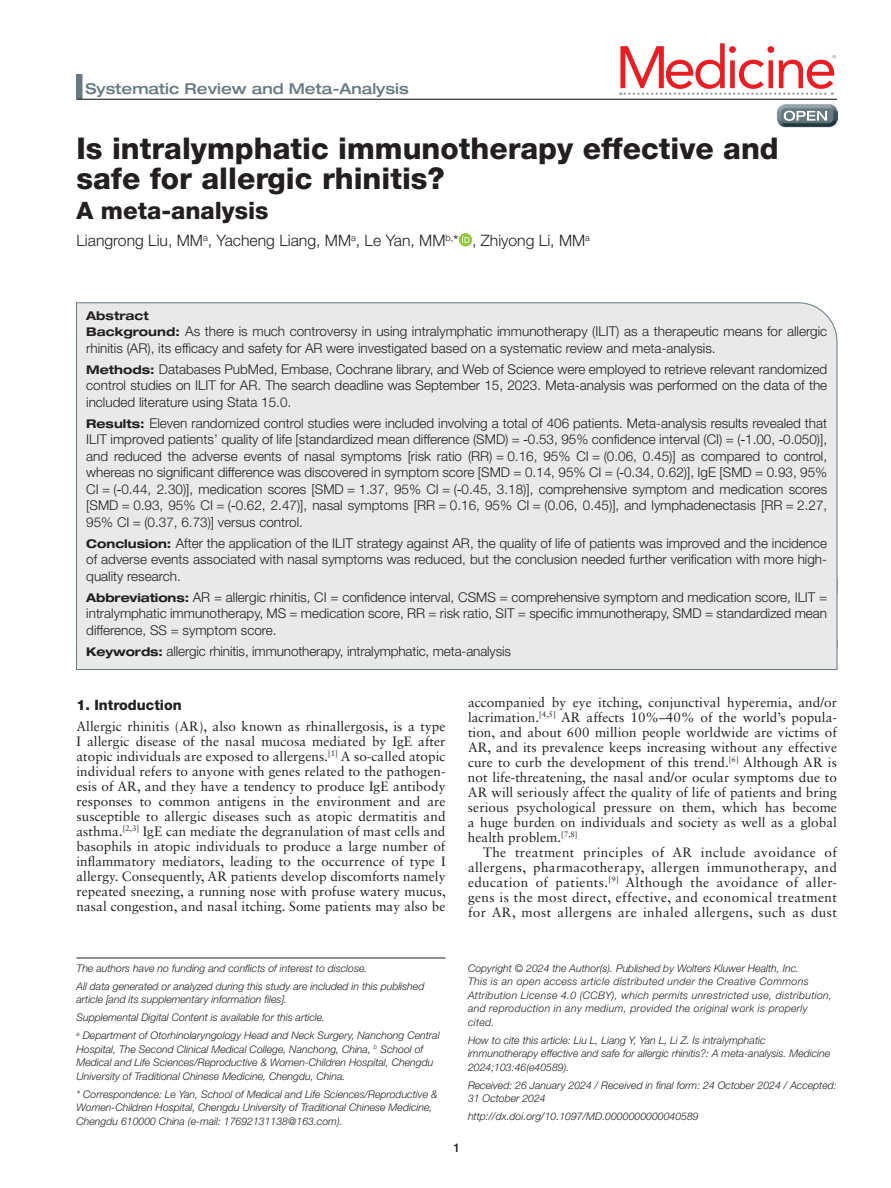
<style>
.page{position:relative;width:891px;height:1188px;background:#fff}
.page>*{position:absolute;margin:0;border:0;box-sizing:border-box;transform-origin:0 0}
.t1{font:59.4px "Avenir";letter-spacing:-.06em;color:#e71e24}
.t2{font:800 30px/30px "Helvetica Neue LT Std";color:#231f20}
.t3{font:800 24px "Helvetica Neue LT Std";color:#231f20}
.t4{font:300 15.75px "Helvetica Neue LT Std";color:#231f20}
.t5{font:500 expanded 15px "Helvetica Neue LT Std";color:#667981}
.t6{font:800 14.25px "Helvetica Neue LT Std";color:#231f20}
.t7{font:300 13.5px/16.5px "Helvetica Neue LT Std";color:#231f20;text-align:justify}
.t8{font:13.5px/15px "Sabon LT Std";letter-spacing:.005em;color:#231f20;text-align:justify}
.t9{font:700 expanded 12px "Helvetica Neue LT Std";color:#231f20}
.t10{font:500 12px "Helvetica Neue LT Std";color:#231f20}
.t11{font:italic 300 10.5px/13.5px "Helvetica Neue LT Std";color:#231f20}
.t12{font:italic 300 10.5px/13.5px "Helvetica Neue LT Std";letter-spacing:.03em;color:#231f20}
.t13{font:500 10.35px "Akzidenz Grotesk BE";color:#909295}
.s1{font-weight:700;font-stretch:expanded;font-size:12px}
.s2{font-family:"Arial Unicode MS";font-weight:400}
</style>
<div class="page">
<div style="left:76px;top:74px;width:6px;height:25px;background:#677981"></div>
<hr style="left:76px;top:99px;width:761px;height:1px;background:#231f20">
<img style="left:776px;top:104px;width:61px;height:24px">
<svg style="left:784px;top:111px;width:43px;height:10px"></svg>
<svg style="left:620px;top:93px;width:213px;height:2px"></svg>
<div style="left:76px;top:302px;width:762px;height:293px;background:#e9e9e9"></div>
<div style="left:76px;top:579px;width:761px;height:70px;background:#e9e9e9"></div>
<div style="left:76px;top:640px;width:761px;height:30px;background:#e9e9e9"></div>
<div style="left:76px;top:640px;width:761px;height:30px;border:1px solid #677981"></div>
<div style="left:459px;top:233px;width:13px;height:13px;background:#93c73e;border-radius:50%"></div>
<svg style="left:462px;top:236px;width:8px;height:7px"></svg>
<hr style="left:76px;top:958px;width:370px;height:1px;background:#231f20">
<p class="t5" style="left:86px;top:80px;width:325px">Systematic Review and Meta-Analysis</p>
<h1 class="t1" style="left:615px;top:33px;width:223px">Medicine</h1>
<p class="t13" style="left:832px;top:52px;width:6px">®</p>
<h2 class="t2" style="left:76px;top:134px;width:704px">Is intralymphatic immunotherapy effective and safe for allergic rhinitis?</h2>
<h3 class="t3" style="left:76px;top:197px;width:194px">A meta-analysis</h3>
<p class="t4" style="left:76px;top:231px;width:515px">Liangrong Liu, MM<sup>a</sup>, Yacheng Liang, MM<sup>a</sup>, Le Yan, MM<sup>b,</sup>* , Zhiyong Li, MM<sup>a</sup></p>
<p class="t9" style="left:86px;top:308px;width:64px">Abstract</p>
<p class="t7" style="left:86px;top:323px;width:743px"><span class="s1">Background:</span> As there is much controversy in using intralymphatic immunotherapy (ILIT) as a therapeutic means for allergic rhinitis (AR), its efficacy and safety for AR were investigated based on a systematic review and meta-analysis.</p>
<p class="t7" style="left:86px;top:361px;width:743px"><span class="s1">Methods:</span> Databases PubMed, Embase, Cochrane library, and Web of Science were employed to retrieve relevant randomized control studies on ILIT for AR. The search deadline was September 15, 2023. Meta-analysis was performed on the data of the included literature using Stata 15.0.</p>
<p class="t7" style="left:86px;top:415px;width:743px"><span class="s1">Results:</span> Eleven randomized control studies were included involving a total of 406 patients. Meta-analysis results revealed that ILIT improved patients’ quality of life [standardized mean difference (SMD) = <span class="s2">‐</span>0.53, 95% confidence interval (CI) = (<span class="s2">‐</span>1.00, <span class="s2">‐</span>0.050)], and reduced the adverse events of nasal symptoms [risk ratio (RR) = 0.16, 95% CI = (0.06, 0.45)] as compared to control, whereas no significant difference was discovered in symptom score [SMD = 0.14, 95% CI = (<span class="s2">‐</span>0.34, 0.62)], IgE [SMD = 0.93, 95% CI = (<span class="s2">‐</span>0.44, 2.30)], medication scores [SMD = 1.37, 95% CI = (<span class="s2">‐</span>0.45, 3.18)], comprehensive symptom and medication scores [SMD = 0.93, 95% CI = (<span class="s2">‐</span>0.62, 2.47)], nasal symptoms [RR = 0.16, 95% CI = (0.06, 0.45)], and lymphadenectasis [RR = 2.27, 95% CI = (0.37, 6.73)] versus control.</p>
<p class="t7" style="left:86px;top:535px;width:742px"><span class="s1">Conclusion:</span> After the application of the ILIT strategy against AR, the quality of life of patients was improved and the incidence of adverse events associated with nasal symptoms was reduced, but the conclusion needed further verification with more high&shy;quality research.</p>
<p class="t7" style="left:86px;top:589px;width:743px"><span class="s1">Abbreviations:</span> AR = allergic rhinitis, CI = confidence interval, CSMS = comprehensive symptom and medication score, ILIT = intralymphatic immunotherapy, MS = medication score, RR = risk ratio, SIT = specific immunotherapy, SMD = standardized mean difference, SS = symptom score.</p>
<p class="t7" style="left:86px;top:643px;width:426px"><span class="s1">Keywords:</span> allergic rhinitis, immunotherapy, intralymphatic, meta-analysis</p>
<p class="t6" style="left:76px;top:696px;width:107px">1. Introduction</p>
<p class="t8" style="left:76px;top:719px;width:371px">Allergic rhinitis (AR), also known as rhinallergosis, is a type I allergic disease of the nasal mucosa mediated by IgE after atopic individuals are exposed to allergens.<sup>[1]</sup> A so-called atopic individual refers to anyone with genes related to the pathogen&shy;esis of AR, and they have a tendency to produce IgE antibody responses to common antigens in the environment and are susceptible to allergic diseases such as atopic dermatitis and asthma.<sup>[2,3]</sup> IgE can mediate the degranulation of mast cells and basophils in atopic individuals to produce a large number of inflammatory mediators, leading to the occurrence of type I allergy. Consequently, AR patients develop discomforts namely repeated sneezing, a running nose with profuse watery mucus, nasal congestion, and nasal itching. Some patients may also be</p>
<p class="t8" style="left:468px;top:695px;width:371px">accompanied by eye itching, conjunctival hyperemia, and/or lacrimation.<sup>[4,5]</sup> AR affects 10%–40% of the world’s popula&shy;tion, and about 600 million people worldwide are victims of AR, and its prevalence keeps increasing without any effective cure to curb the development of this trend.<sup>[6]</sup> Although AR is not life-threatening, the nasal and/or ocular symptoms due to AR will seriously affect the quality of life of patients and bring serious psychological pressure on them, which has become a huge burden on individuals and society as well as a global health problem.<sup>[7,8]</sup></p>
<p class="t8" style="left:468px;top:845px;width:371px;text-indent:15px">The treatment principles of AR include avoidance of allergens, pharmacotherapy, allergen immunotherapy, and education of patients.<sup>[9]</sup> Although the avoidance of aller&shy;gens is the most direct, effective, and economical treatment for AR, most allergens are inhaled allergens, such as dust</p>
<p class="t11" style="left:76px;top:959px;width:349px;line-height:18px">The authors have no funding and conflicts of interest to disclose.<br>All data generated or analyzed during this study are included in this published</p>
<p class="t11" style="left:76px;top:991px;width:365px;line-height:18px">article [and its supplementary information files].<br>Supplemental Digital Content is available for this article.<br><sup>a</sup> Department of Otorhinolaryngology Head and Neck Surgery, Nanchong Central</p>
<p class="t11" style="left:76px;top:1042px;width:358px">Hospital, The Second Clinical Medical College, Nanchong, China, <sup>b</sup> School of<br>Medical and Life Sciences/Reproductive &amp; Women-Children Hospital, Chengdu<br>University of Traditional Chinese Medicine, Chengdu, China.</p>
<p class="t11" style="left:76px;top:1087px;width:362px">* Correspondence: Le Yan, School of Medical and Life Sciences/Reproductive &amp;<br>Women-Children Hospital, Chengdu University of Traditional Chinese Medicine,<br>Chengdu 610000 China (e-mail: 17692131138@163.com).</p>
<p class="t10" style="left:453px;top:1140px;width:8px">1</p>
<p class="t12" style="left:468px;top:961px;width:366px">Copyright © 2024 the Author(s). Published by Wolters Kluwer Health, Inc.<br>This is an open access article distributed under the Creative Commons Attribution License 4.0 (CCBY), which permits unrestricted use, distribution, and reproduction in any medium, provided the original work is properly cited.</p>
<p class="t11" style="left:468px;top:1033px;width:364px">How to cite this article: Liu L, Liang Y, Yan L, Li Z. Is intralymphatic immunotherapy effective and safe for allergic rhinitis?: A meta-analysis. Medicine<br>2024;103:46(e40589).</p>
<p class="t11" style="left:468px;top:1078px;width:370px">Received: 26 January 2024 / Received in final form: 24 October 2024 / Accepted:<br>31 October 2024</p>
<p class="t11" style="left:468px;top:1110px;width:232px">http://dx.doi.org/10.1097/MD.0000000000040589</p>
</div>
